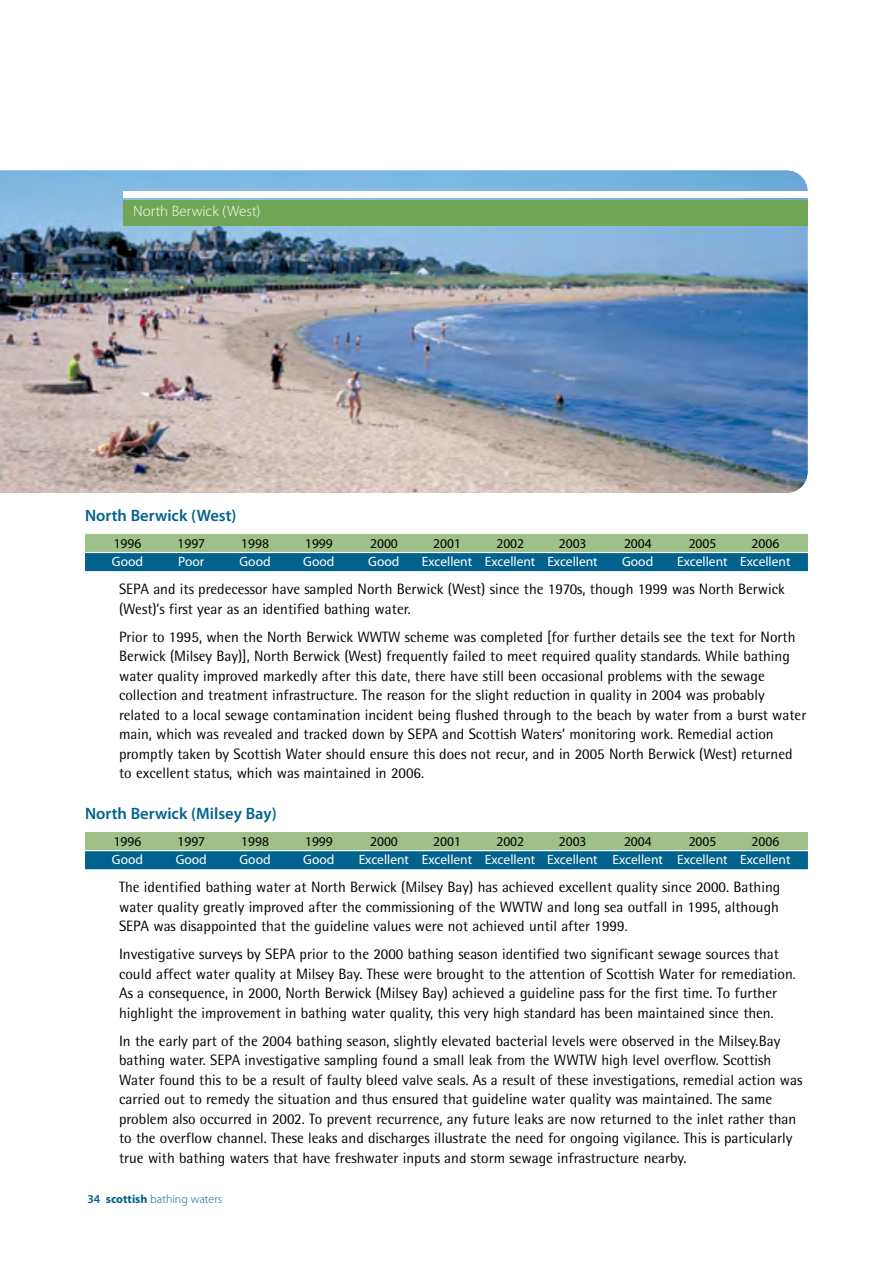
<style>
.page{position:relative;width:893px;height:1263px;background:#fff}
.page>*{position:absolute;margin:0;border:0;box-sizing:border-box;transform-origin:0 0}
.t1{font:600 16.5px "Myriad Pro";color:#00628d}
.t2{font:15px/19.5px "Rotis Semi Sans";color:#000}
.t3{font:300 15px "Myriad Pro";color:#fff}
.t4{font:13.5px "Myriad Pro";color:#fff}
.t5{font:13.5px "Myriad Pro";color:#000}
.t6{font:300 12px "Myriad Pro";color:#00628d}
.s1{font-weight:600}
.s2{font-weight:700}
</style>
<div class="page">
<div style="left:85px;top:534px;width:723px;height:18px;background:#9ec089"></div>
<div style="left:85px;top:553px;width:723px;height:18px;background:#00628d"></div>
<div style="left:85px;top:832px;width:723px;height:18px;background:#9ec089"></div>
<div style="left:85px;top:851px;width:723px;height:18px;background:#00628d"></div>
<img style="left:1px;top:170px;width:807px;height:323px">
<div style="left:123px;top:200px;width:685px;height:25px;background:#70a655"></div>
<div style="left:123px;top:191px;width:685px;height:7px;background:#fff"></div>
<p class="t3" style="left:133px;top:206px;width:129px">North Berwick (West)</p>
<p class="t1" style="left:85px;top:509px;width:153px">North Berwick (West)</p>
<p class="t5" style="left:114px;top:538px;width:29px">1996</p>
<p class="t5" style="left:177px;top:538px;width:29px">1997</p>
<p class="t5" style="left:241px;top:538px;width:29px">1998</p>
<p class="t5" style="left:305px;top:538px;width:29px">1999</p>
<p class="t5" style="left:370px;top:538px;width:29px">2000</p>
<p class="t5" style="left:433px;top:538px;width:29px">2001</p>
<p class="t5" style="left:496px;top:538px;width:29px">2002</p>
<p class="t5" style="left:559px;top:538px;width:29px">2003</p>
<p class="t5" style="left:624px;top:538px;width:29px">2004</p>
<p class="t5" style="left:689px;top:538px;width:29px">2005</p>
<p class="t5" style="left:752px;top:538px;width:29px">2006</p>
<p class="t4" style="left:112px;top:556px;width:33px">Good</p>
<p class="t4" style="left:178px;top:556px;width:28px">Poor</p>
<p class="t4" style="left:239px;top:556px;width:33px">Good</p>
<p class="t4" style="left:303px;top:556px;width:33px">Good</p>
<p class="t4" style="left:368px;top:556px;width:33px">Good</p>
<p class="t4" style="left:422px;top:556px;width:177px">Excellent Excellent Excellent</p>
<p class="t4" style="left:622px;top:556px;width:33px">Good</p>
<p class="t4" style="left:677px;top:556px;width:115px">Excellent Excellent</p>
<p class="t2" style="left:119px;top:581px;width:667px">SEPA and its predecessor have sampled North Berwick (West) since the 1970s, though 1999 was North Berwick (West)’s first year as an identified bathing water.</p>
<p class="t2" style="left:119px;top:628px;width:689px">Prior to 1995, when the North Berwick WWTW scheme was completed [for further details see the text for North Berwick (Milsey Bay)], North Berwick (West) frequently failed to meet required quality standards. While bathing water quality improved markedly after this date, there have still been occasional problems with the sewage collection and treatment infrastructure. The reason for the slight reduction in quality in 2004 was probably related to a local sewage contamination incident being flushed through to the beach by water from a burst water main, which was revealed and tracked down by SEPA and Scottish Waters’ monitoring work. Remedial action promptly taken by Scottish Water should ensure this does not recur, and in 2005 North Berwick (West) returned to excellent status, which was maintained in 2006.</p>
<p class="t1" style="left:85px;top:807px;width:193px">North Berwick (Milsey Bay)</p>
<p class="t5" style="left:114px;top:836px;width:29px">1996</p>
<p class="t5" style="left:177px;top:836px;width:29px">1997</p>
<p class="t5" style="left:241px;top:836px;width:29px">1998</p>
<p class="t5" style="left:305px;top:836px;width:29px">1999</p>
<p class="t5" style="left:370px;top:836px;width:29px">2000</p>
<p class="t5" style="left:433px;top:836px;width:29px">2001</p>
<p class="t5" style="left:496px;top:836px;width:29px">2002</p>
<p class="t5" style="left:559px;top:836px;width:29px">2003</p>
<p class="t5" style="left:624px;top:836px;width:29px">2004</p>
<p class="t5" style="left:689px;top:836px;width:29px">2005</p>
<p class="t5" style="left:752px;top:836px;width:29px">2006</p>
<p class="t4" style="left:112px;top:854px;width:33px">Good</p>
<p class="t4" style="left:176px;top:854px;width:33px">Good</p>
<p class="t4" style="left:239px;top:854px;width:33px">Good</p>
<p class="t4" style="left:303px;top:854px;width:33px">Good</p>
<p class="t4" style="left:359px;top:854px;width:433px">Excellent Excellent Excellent Excellent Excellent Excellent Excellent</p>
<p class="t2" style="left:119px;top:879px;width:663px;text-align:justify">The identified bathing water at North Berwick (Milsey Bay) has achieved excellent quality since 2000. Bathing water quality greatly improved after the commissioning of the WWTW and long sea outfall in 1995, although SEPA was disappointed that the guideline values were not achieved until after 1999.</p>
<p class="t2" style="left:119px;top:946px;width:678px">Investigative surveys by SEPA prior to the 2000 bathing season identified two significant sewage sources that could affect water quality at Milsey Bay. These were brought to the attention of Scottish Water for remediation.<br>As a consequence, in 2000, North Berwick (Milsey Bay) achieved a guideline pass for the first time. To further highlight the improvement in bathing water quality, this very high standard has been maintained since then.</p>
<p class="t2" style="left:119px;top:1032px;width:685px">In the early part of the 2004 bathing season, slightly elevated bacterial levels were observed in the Milsey.Bay bathing water. SEPA investigative sampling found a small leak from the WWTW high level overflow. Scottish Water found this to be a result of faulty bleed valve seals. As a result of these investigations, remedial action was carried out to remedy the situation and thus ensured that guideline water quality was maintained. The same problem also occurred in 2002. To prevent recurrence, any future leaks are now returned to the inlet rather than to the overflow channel. These leaks and discharges illustrate the need for ongoing vigilance. This is particularly true with bathing waters that have freshwater inputs and storm sewage infrastructure nearby.</p>
<p class="t6" style="left:87px;top:1195px;width:136px"><span class="s1">34</span> <span class="s2">scottish</span> bathing waters</p>
</div>
